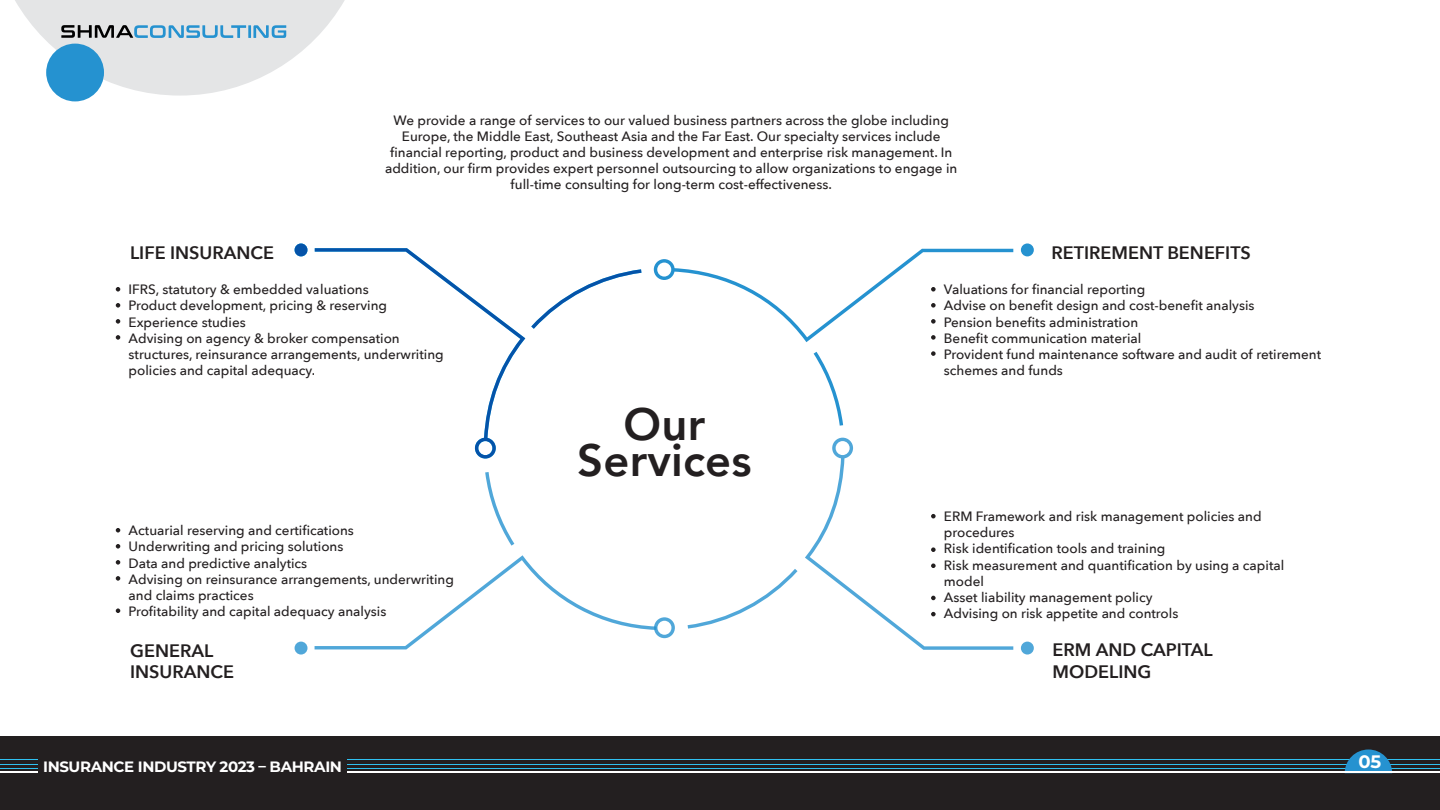
<style>
.page{position:relative;width:1440px;height:810px;background:#fff}
.page>*{position:absolute;margin:0;border:0;box-sizing:border-box;transform-origin:0 0}
.t1{font:800 45.3px/36.2px "Avenir";letter-spacing:.005em;color:#231f20;text-align:center}
.t2{font:600 18px/21.6px "Avenir Next";color:#231f20}
.t3{font:700 18px "Montserrat";color:#fff}
.t4{font:700 15px "Montserrat";letter-spacing:-.025em;color:#fff}
.t5{font:500 13.5px/16.2px "Avenir Next";color:#231f20}
</style>
<div class="page">
<div style="left:0;top:736px;width:1440px;height:74px;background:#231f20"></div>
<hr style="left:0;top:759px;width:38px;height:1px;background:#30c0f0">
<hr style="left:347px;top:759px;width:1093px;height:1px;background:#30c0f0">
<hr style="left:0;top:764px;width:38px;height:1px;background:#30c0f0">
<hr style="left:347px;top:764px;width:1093px;height:1px;background:#30c0f0">
<hr style="left:0;top:768px;width:38px;height:1px;background:#30c0f0">
<hr style="left:347px;top:768px;width:1093px;height:1px;background:#30c0f0">
<hr style="left:0;top:772px;width:38px;height:1px;background:#fff">
<svg style="left:1345px;top:750px;width:47px;height:22px"></svg>
<hr style="left:347px;top:772px;width:1093px;height:1px;background:#fff">
<svg style="left:315px;top:248px;width:210px;height:211px"></svg>
<svg style="left:531px;top:269px;width:110px;height:60px"></svg>
<div style="left:295px;top:243px;width:12px;height:13px;background:#0553a9;border-radius:50%"></div>
<svg style="left:814px;top:352px;width:29px;height:74px"></svg>
<div style="left:1021px;top:243px;width:13px;height:13px;background:#2592d0;border-radius:50%"></div>
<svg style="left:485px;top:472px;width:29px;height:74px"></svg>
<svg style="left:315px;top:555px;width:360px;height:94px"></svg>
<div style="left:295px;top:642px;width:12px;height:13px;background:#50a7d9;border-radius:50%"></div>
<svg style="left:688px;top:569px;width:110px;height:60px"></svg>
<svg style="left:1021px;top:642px;width:13px;height:13px"></svg>
<svg style="left:116px;top:287px;width:4px;height:5px"></svg>
<svg style="left:116px;top:303px;width:4px;height:5px"></svg>
<svg style="left:116px;top:319px;width:4px;height:5px"></svg>
<svg style="left:116px;top:335px;width:4px;height:5px"></svg>
<svg style="left:654px;top:249px;width:359px;height:93px"></svg>
<svg style="left:931px;top:351px;width:5px;height:5px"></svg>
<svg style="left:116px;top:528px;width:4px;height:5px"></svg>
<svg style="left:116px;top:544px;width:4px;height:5px"></svg>
<svg style="left:116px;top:560px;width:4px;height:5px"></svg>
<svg style="left:116px;top:576px;width:4px;height:5px"></svg>
<svg style="left:805px;top:438px;width:208px;height:212px"></svg>
<svg style="left:116px;top:608px;width:4px;height:5px"></svg>
<div style="left:46px;top:44px;width:58px;height:57px;background:#2592d0;border-radius:50%"></div>
<svg style="left:15px;top:0;width:330px;height:96px"></svg>
<h2 class="t2" style="left:130px;top:242px;width:145px">LIFE INSURANCE</h2>
<p class="t5" style="left:385px;top:111px;width:574px;text-align:center">We provide a range of services to our valued business partners across the globe including Europe, the Middle East, Southeast Asia and the Far East. Our specialty services include financial reporting, product and business development and enterprise risk management. In addition, our firm provides expert personnel outsourcing to allow organizations to engage in full-time consulting for long-term cost-effectiveness.</p>
<h2 class="t2" style="left:1052px;top:242px;width:201px">RETIREMENT BENEFITS</h2>
<p class="t5" style="left:129px;top:281px;width:317px">IFRS, statutory &amp; embedded valuations<br>Product development, pricing &amp; reserving Experience studies<br>Advising on agency &amp; broker compensation structures, reinsurance arrangements, underwriting policies and capital adequacy.</p>
<h1 class="t1" style="left:577px;top:406px;width:176px">Our<br>Services</h1>
<p class="t5" style="left:944px;top:281px;width:379px">Valuations for financial reporting<br>Advise on benefit design and cost-benefit analysis<br>Pension benefits administration<br>Benefit communication material<br>Provident fund maintenance software and audit of retirement schemes and funds</p>
<p class="t5" style="left:944px;top:508px;width:342px">ERM Framework and risk management policies and procedures<br>Risk identification tools and training<br>Risk measurement and quantification by using a capital model<br>Asset liability management policy<br>Advising on risk appetite and controls</p>
<p class="t5" style="left:129px;top:522px;width:327px">Actuarial reserving and certifications<br>Underwriting and pricing solutions<br>Data and predictive analytics<br>Advising on reinsurance arrangements, underwriting and claims practices<br>Profitability and capital adequacy analysis</p>
<h2 class="t2" style="left:130px;top:640px;width:105px">GENERAL<br>INSURANCE</h2>
<h2 class="t2" style="left:1053px;top:639px;width:162px">ERM AND CAPITAL<br>MODELING</h2>
<p class="t4" style="left:43px;top:755px;width:300px">INSURANCE INDUSTRY 2023 – BAHRAIN</p>
<h2 class="t3" style="left:1358px;top:749px;width:24px">05</h2>
</div>
